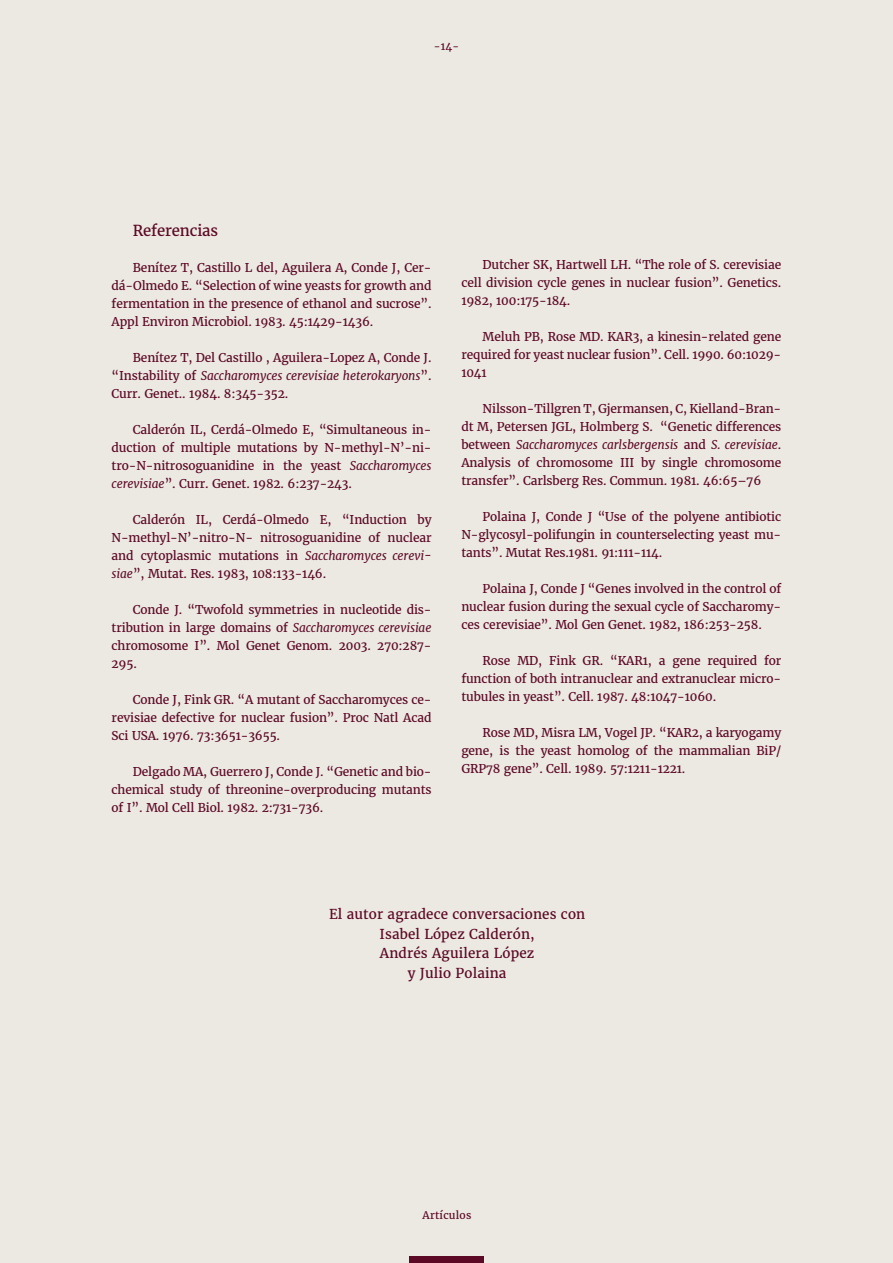
<style>
.page{position:relative;width:893px;height:1263px;background:#ece8e2}
.page>*{position:absolute;margin:0;border:0;box-sizing:border-box;transform-origin:0 0}
.t1{font:15px "Merriweather";letter-spacing:-.01em;color:#5b0925}
.t2{font:13.5px/19.5px "Merriweather";letter-spacing:.01em;color:#5b0925;text-align:center}
.t3{font:12px/18px "Merriweather";letter-spacing:-.01em;color:#5b0925;text-align:justify}
.t4{font:10.5px "Merriweather";letter-spacing:.02em;color:#5b0925}
.s1{font-style:italic}
</style>
<div class="page">
<div style="left:409px;top:1257px;width:75px;height:6px;background:#5b0925"></div>
<p class="t4" style="left:434px;top:39px;width:27px">-14-</p>
<p class="t1" style="left:133px;top:220px;width:87px">Referencias</p>
<p class="t3" style="left:112px;top:258px;width:321px;text-indent:21px">Benítez T, Castillo L del, Aguilera A, Conde J, Cer&shy;dá-Olmedo E. “Selection of wine yeasts for growth and fermentation in the presence of ethanol and sucrose”.<br>Appl Environ Microbiol. 1983. 45:1429-1436.</p>
<p class="t3" style="left:112px;top:348px;width:321px;text-indent:21px">Benítez T, Del Castillo , Aguilera-Lopez A, Conde J. “Instability of <span class="s1">Saccharomyces cerevisiae heterokaryons</span>”.<br>Curr. Genet.. 1984. 8:345-352.</p>
<p class="t3" style="left:112px;top:420px;width:321px;text-indent:21px">Calderón IL, Cerdá-Olmedo E, “Simultaneous in&shy;duction of multiple mutations by N-methyl-N’-ni&shy;tro-N-nitrosoguanidine in the yeast <span class="s1">Saccharomyces cerevisiae</span>”. Curr. Genet. 1982. 6:237-243.</p>
<p class="t3" style="left:112px;top:510px;width:321px;text-indent:21px">Calderón IL, Cerdá-Olmedo E, “Induction by N-methyl-N’-nitro-N- nitrosoguanidine of nuclear and cytoplasmic mutations in <span class="s1">Saccharomyces cerevi&shy;siae</span>”, Mutat. Res. 1983, 108:133-146.</p>
<p class="t3" style="left:112px;top:600px;width:321px;text-indent:21px">Conde J. “Twofold symmetries in nucleotide dis&shy;tribution in large domains of <span class="s1">Saccharomyces cerevisiae </span>chromosome I”. Mol Genet Genom. 2003. 270:287- 295.</p>
<p class="t3" style="left:112px;top:690px;width:321px;text-indent:21px">Conde J, Fink GR. “A mutant of Saccharomyces ce&shy;revisiae defective for nuclear fusion”. Proc Natl Acad Sci USA. 1976. 73:3651-3655.</p>
<p class="t3" style="left:112px;top:762px;width:321px;text-indent:21px">Delgado MA, Guerrero J, Conde J. “Genetic and bio&shy;chemical study of threonine-overproducing mutants of I”. Mol Cell Biol. 1982. 2:731-736.</p>
<p class="t3" style="left:461px;top:255px;width:321px;text-indent:21px">Dutcher SK, Hartwell LH. “The role of S. cerevisiae cell division cycle genes in nuclear fusion”. Genetics.<br>1982, 100:175-184.</p>
<p class="t3" style="left:461px;top:327px;width:321px;text-indent:21px">Meluh PB, Rose MD. KAR3, a kinesin-related gene required for yeast nuclear fusion”. Cell. 1990. 60:1029- 1041</p>
<p class="t3" style="left:461px;top:399px;width:321px;text-indent:21px">Nilsson-Tillgren T, Gjermansen, C, Kielland-Bran&shy;dt M, Petersen JGL, Holmberg S. “Genetic differences between <span class="s1">Saccharomyces carlsbergensis</span> and <span class="s1">S. cerevisiae</span>.<br>Analysis of chromosome III by single chromosome transfer”. Carlsberg Res. Commun. 1981. 46:65–76</p>
<p class="t3" style="left:461px;top:507px;width:321px;text-indent:21px">Polaina J, Conde J “Use of the polyene antibiotic N-glycosyl-polifungin in counterselecting yeast mu&shy;tants”. Mutat Res.1981. 91:111-114.</p>
<p class="t3" style="left:461px;top:579px;width:321px;text-indent:21px">Polaina J, Conde J “Genes involved in the control of nuclear fusion during the sexual cycle of Saccharomy&shy;ces cerevisiae”. Mol Gen Genet. 1982, 186:253-258.</p>
<p class="t3" style="left:461px;top:651px;width:321px;text-indent:21px">Rose MD, Fink GR. “KAR1, a gene required for function of both intranuclear and extranuclear micro&shy;tubules in yeast”. Cell. 1987. 48:1047-1060.</p>
<p class="t3" style="left:461px;top:723px;width:321px;text-indent:21px">Rose MD, Misra LM, Vogel JP. “KAR2, a karyogamy gene, is the yeast homolog of the mammalian BiP/ GRP78 gene”. Cell. 1989. 57:1211-1221.</p>
<p class="t2" style="left:329px;top:904px;width:258px">El autor agradece conversaciones con<br>Isabel López Calderón,<br>Andrés Aguilera López<br>y Julio Polaina</p>
<p class="t4" style="left:423px;top:1208px;width:50px">Artículos</p>
</div>
